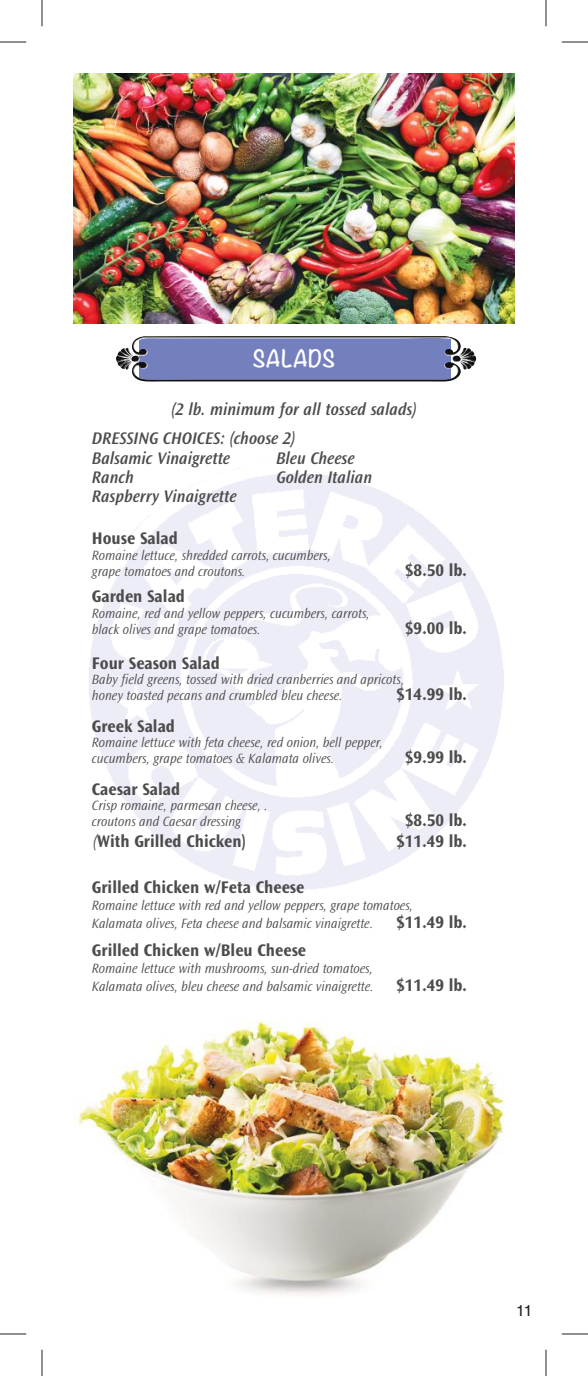
<style>
.page{position:relative;width:588px;height:1376px;background:#fff}
.page>*{position:absolute;margin:0;border:0;box-sizing:border-box;transform-origin:0 0}
.t1{font:700 21px "Noteworthy";letter-spacing:.015em;color:#fff;scale:.95 1}
.t2{font:17.5px "Ocean Sans MM 648 wt 475 wd";color:#4e4b4c;scale:.95 1}
.t3{font:17.5px/29.8px "Ocean Sans MM It 512 wt 475 wd";color:#4e4b4c;scale:.95 1}
.t4{font:15.75px "Helvetica";color:#241f1f}
.t5{font:14px/15.8px "Ocean Sans MM It 310 wt 475 wd";color:#4e4b4c;scale:.95 1}
.s1{font-family:"Ocean Sans MM It 403 wt 475 wd"}
</style>
<div class="page">
<div style="left:139px;top:337px;width:312px;height:43px;background:#747fbd"></div>
<img style="left:118px;top:336px;width:358px;height:26px">
<img style="left:73px;top:1020px;width:432px;height:275px">
<img style="left:73px;top:74px;width:442px;height:250px">
<svg style="left:0;top:42px;width:26px;height:1px"></svg>
<svg style="left:562px;top:42px;width:26px;height:1px"></svg>
<svg style="left:0;top:1333px;width:26px;height:1px"></svg>
<svg style="left:562px;top:1333px;width:26px;height:1px"></svg>
<svg style="left:42px;top:0;width:1px;height:26px"></svg>
<svg style="left:42px;top:1349px;width:1px;height:27px"></svg>
<svg style="left:546px;top:0;width:1px;height:26px"></svg>
<svg style="left:545px;top:1349px;width:2px;height:27px"></svg>
<h1 class="t1" style="left:253px;top:340px;width:88px">SALADS</h1>
<p class="t3" style="left:92px;top:394px;width:343px;text-indent:80px">(2 lb. minimum for all tossed salads)<br>DRESSING CHOICES: (choose 2)</p>
<p class="t3" style="left:92px;top:443px;width:147px">Balsamic Vinaigrette</p>
<p class="t3" style="left:276px;top:443px;width:84px">Bleu Cheese</p>
<p class="t3" style="left:92px;top:462px;width:46px">Ranch</p>
<p class="t3" style="left:276px;top:462px;width:102px">Golden Italian</p>
<p class="t3" style="left:92px;top:482px;width:154px">Raspberry Vinaigrette</p>
<p class="t2" style="left:92px;top:528px;width:92px">House Salad</p>
<p class="t5" style="left:92px;top:548px;width:253px">Romaine lettuce, shredded carrots, cucumbers, grape tomatoes and croutons.</p>
<p class="t2" style="left:405px;top:560px;width:67px">$8.50 lb.</p>
<p class="t2" style="left:92px;top:586px;width:100px">Garden Salad</p>
<p class="t5" style="left:92px;top:605px;width:294px">Romaine, red and yellow peppers, cucumbers, carrots, black olives and grape tomatoes.</p>
<p class="t2" style="left:405px;top:618px;width:67px">$9.00 lb.</p>
<p class="t2" style="left:92px;top:653px;width:136px">Four Season Salad</p>
<p class="t5" style="left:92px;top:672px;width:330px">Baby field greens, tossed with dried cranberries and apricots, honey toasted pecans and crumbled bleu cheese.</p>
<p class="t2" style="left:396px;top:684px;width:76px">$14.99 lb.</p>
<p class="t2" style="left:92px;top:716px;width:89px">Greek Salad</p>
<p class="t5" style="left:92px;top:735px;width:308px">Romaine lettuce with feta cheese, red onion, bell pepper, cucumbers, grape tomatoes &amp; Kalamata olives.</p>
<p class="t2" style="left:92px;top:779px;width:94px">Caesar Salad</p>
<p class="t5" style="left:92px;top:798px;width:186px">Crisp romaine, parmesan cheese, . croutons and Caesar dressing</p>
<p class="t2" style="left:405px;top:747px;width:67px">$9.99 lb.</p>
<p class="t2" style="left:405px;top:810px;width:67px">$8.50 lb.</p>
<p class="t2" style="left:93px;top:831px;width:162px"><span class="s1">(</span>With Grilled Chicken)</p>
<p class="t2" style="left:396px;top:831px;width:76px">$11.49 lb.</p>
<p class="t2" style="left:92px;top:877px;width:225px">Grilled Chicken w/Feta Cheese</p>
<p class="t5" style="left:92px;top:897px;width:339px;line-height:17.5px">Romaine lettuce with red and yellow peppers, grape tomatoes,<br>Kalamata olives, Feta cheese and balsamic vinaigrette.</p>
<p class="t2" style="left:396px;top:912px;width:76px">$11.49 lb.</p>
<p class="t2" style="left:92px;top:940px;width:227px">Grilled Chicken w/Bleu Cheese</p>
<p class="t5" style="left:92px;top:960px;width:298px;line-height:17.5px">Romaine lettuce with mushrooms, sun-dried tomatoes,<br>Kalamata olives, bleu cheese and balsamic vinaigrette.</p>
<p class="t2" style="left:396px;top:975px;width:76px">$11.49 lb.</p>
<p class="t4" style="left:516px;top:1298px;width:18px">11</p>
</div>
